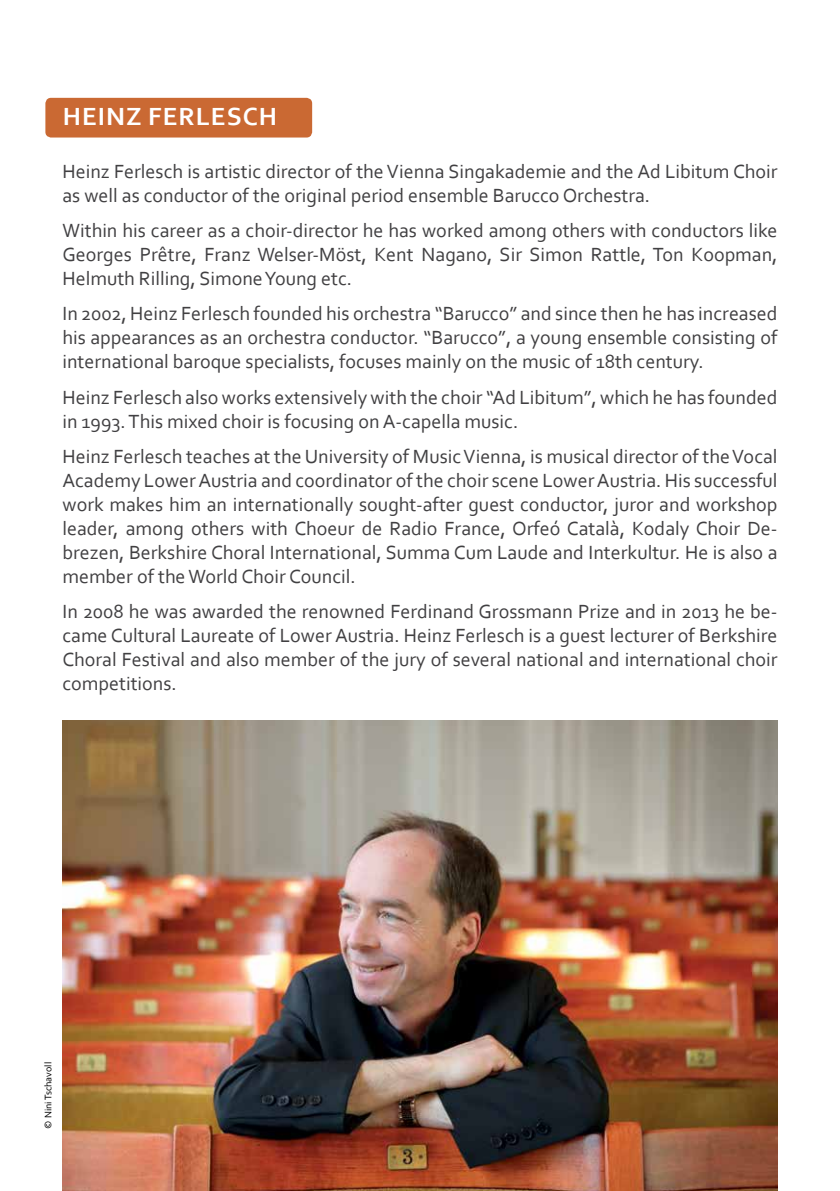
<style>
.page{position:relative;width:840px;height:1191px;background:#fff}
.page>*{position:absolute;margin:0;border:0;box-sizing:border-box;transform-origin:0 0}
.t1{font:700 26px "Corbel";letter-spacing:.04em;color:#fff}
.t2{font:20px/24px "Corbel";color:#414042;text-align:justify}
.t3{font:10px "Corbel";color:#000}
</style>
<div class="page">
<div style="left:45px;top:98px;width:267px;height:39px;background:#ca6933;border-radius:6px"></div>
<img style="left:62px;top:720px;width:715px;height:471px">
<h1 class="t1" style="left:63px;top:100px;width:215px">HEINZ FERLESCH</h1>
<p class="t2" style="left:62px;top:158px;width:716px">Heinz Ferlesch is artistic director of the Vienna Singakademie and the Ad Libitum Choir as well as conductor of the original period ensemble Barucco Orchestra.</p>
<p class="t2" style="left:62px;top:218px;width:716px">Within his career as a choir-director he has worked among others with conductors like Georges Prêtre, Franz Welser-Möst, Kent Nagano, Sir Simon Rattle, Ton Koopman, Helmuth Rilling, Simone Young etc.</p>
<p class="t2" style="left:62px;top:301px;width:716px">In 2002, Heinz Ferlesch founded his orchestra “Barucco” and since then he has increased his appearances as an orchestra conductor. “Barucco”, a young ensemble consisting of international baroque specialists, focuses mainly on the music of 18th century.</p>
<p class="t2" style="left:62px;top:384px;width:716px">Heinz Ferlesch also works extensively with the choir “Ad Libitum”, which he has founded in 1993. This mixed choir is focusing on A-capella music.</p>
<p class="t2" style="left:62px;top:444px;width:716px">Heinz Ferlesch teaches at the University of Music Vienna, is musical director of the Vocal Academy Lower Austria and coordinator of the choir scene Lower Austria. His successful work makes him an internationally sought-after guest conductor, juror and workshop leader, among others with Choeur de Radio France, Orfeó Català, Kodaly Choir De&shy;brezen, Berkshire Choral International, Summa Cum Laude and Interkultur. He is also a member of the World Choir Council.</p>
<p class="t2" style="left:62px;top:599px;width:716px">In 2008 he was awarded the renowned Ferdinand Grossmann Prize and in 2013 he be&shy;came Cultural Laureate of Lower Austria. Heinz Ferlesch is a guest lecturer of Berkshire Choral Festival and also member of the jury of several national and international choir competitions.</p>
<p class="t3" style="left:42px;top:1128px;width:68px;rotate:-90deg">© Nini Tschavoll</p>
</div>
